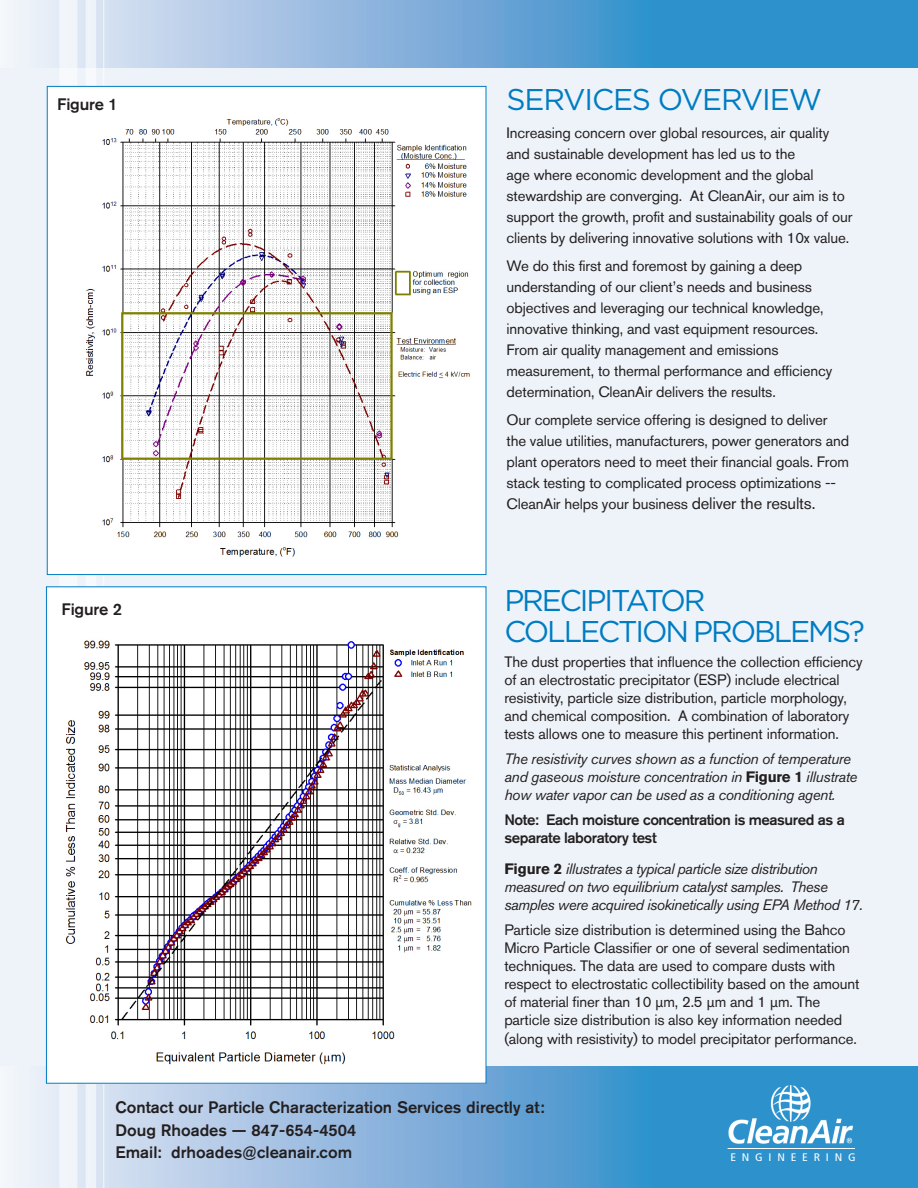
<style>
.page{position:relative;width:918px;height:1188px;background:#eef3f9}
.page>*{position:absolute;margin:0;border:0;box-sizing:border-box;transform-origin:0 0}
.t1{font:30px/31.5px "Gotham";letter-spacing:-.07em;color:#007cc2}
.t2{font:30px "Gotham";letter-spacing:-.04em;color:#007cc2}
.t3{font:500 16.5px "Akzidenz Grotesk BQ";color:#231f20}
.t4{font:15px/21px "Akzidenz Grotesk BQ";letter-spacing:-.01em;color:#231f20}
.t5{font:italic 15px/18px "Akzidenz Grotesk BQ";letter-spacing:-.03em;color:#231f20}
.t6{font:500 15px/18px "Akzidenz Grotesk BQ";letter-spacing:-.03em;color:#231f20}
.t7{font:condensed 10.95px "Frutiger LT Std";letter-spacing:.47em;color:#fff;scale:1.13 1}
.s1{font-size:16.5px}
.s2{font-weight:700;font-style:normal}
</style>
<div class="page">
<svg style="left:45px;top:1066px;width:873px;height:122px;background:#70acd8"></svg>
<svg style="left:56px;top:0;width:862px;height:68px;background:#6eabd8"></svg>
<div style="left:59px;top:0;width:18px;height:1188px;background:#f2f5fa"></div>
<div style="left:86px;top:0;width:10px;height:1188px;background:#eef3f9"></div>
<hr style="left:103px;top:0;width:1px;height:1188px;background:#fff">
<div style="left:47px;top:86px;width:439px;height:489px;background:#fff"></div>
<img style="left:85px;top:118px;width:385px;height:439px">
<div style="left:46px;top:587px;width:440px;height:496px;background:#fff"></div>
<img style="left:65px;top:640px;width:407px;height:424px">
<img style="left:728px;top:1085px;width:126px;height:60px">
<hr style="left:728px;top:1148px;width:127px;height:1px;background:#fff">
<p class="t3" style="left:57px;top:94px;width:62px">Figure 1</p>
<p class="t3" style="left:62px;top:599px;width:62px">Figure 2</p>
<p class="t2" style="left:507px;top:81px;width:317px">SERVICES OVERVIEW</p>
<p class="t4" style="left:507px;top:122px;width:347px">Increasing concern over global resources, air quality and sustainable development has led us to the<br>age where economic development and the global stewardship are converging. At CleanAir, our aim is to support the growth, profit and sustainability goals of our clients by delivering innovative solutions with 10x value.</p>
<p class="t4" style="left:507px;top:255px;width:327px">We do this first and foremost by gaining a deep understanding of our client’s needs and business objectives and leveraging our technical knowledge, innovative thinking, and vast equipment resources.<br>From air quality management and emissions measurement, to thermal performance and efficiency determination, CleanAir delivers the results.</p>
<p class="t4" style="left:507px;top:409px;width:344px">Our complete service offering is designed to deliver the value utilities, manufacturers, power generators and plant operators need to meet their financial goals. From stack testing to complicated process optimizations -- CleanAir helps your business <span class="s1">deliver the results.</span></p>
<p class="t1" style="left:504px;top:584px;width:362px">PRECIPITATOR<br>COLLECTION PROBLEMS?</p>
<p class="t4" style="left:504px;top:653px;width:360px;line-height:18px">The dust properties that influence the collection efficiency of an electrostatic precipitator (ESP) include electrical resistivity, particle size distribution, particle morphology, and chemical composition. A combination of laboratory tests allows one to measure this pertinent information.</p>
<p class="t5" style="left:504px;top:749px;width:354px">The resistivity curves shown as a function of temperature and gaseous moisture concentration in <span class="s2">Figure 1</span> illustrate how water vapor can be used as a conditioning agent.</p>
<p class="t6" style="left:504px;top:810px;width:342px">Note: Each moisture concentration is measured as a separate laboratory test</p>
<p class="t5" style="left:504px;top:860px;width:360px"><span class="s2">Figure 2</span> illustrates a typical particle size distribution measured on two equilibrium catalyst samples. These samples were acquired isokinetically using EPA Method 17.</p>
<p class="t4" style="left:504px;top:920px;width:357px;line-height:18px">Particle size distribution is determined using the Bahco Micro Particle Classifier or one of several sedimentation techniques. The data are used to compare dusts with respect to electrostatic collectibility based on the amount of material finer than 10 µm, 2.5 µm and 1 µm. The particle size distribution is also key information needed</p>
<p class="t4" style="left:504px;top:1028px;width:354px">(along with resistivity) to model precipitator performance.</p>
<p class="t3" style="left:116px;top:1097px;width:430px">Contact our Particle Characterization Services directly at:</p>
<p class="t3" style="left:116px;top:1120px;width:242px">Doug Rhoades — 847-654-4504</p>
<p class="t3" style="left:116px;top:1142px;width:238px">Email: drhoades@cleanair.com</p>
<p class="t7" style="left:730px;top:1151px;width:112px">ENGINEERING</p>
</div>
